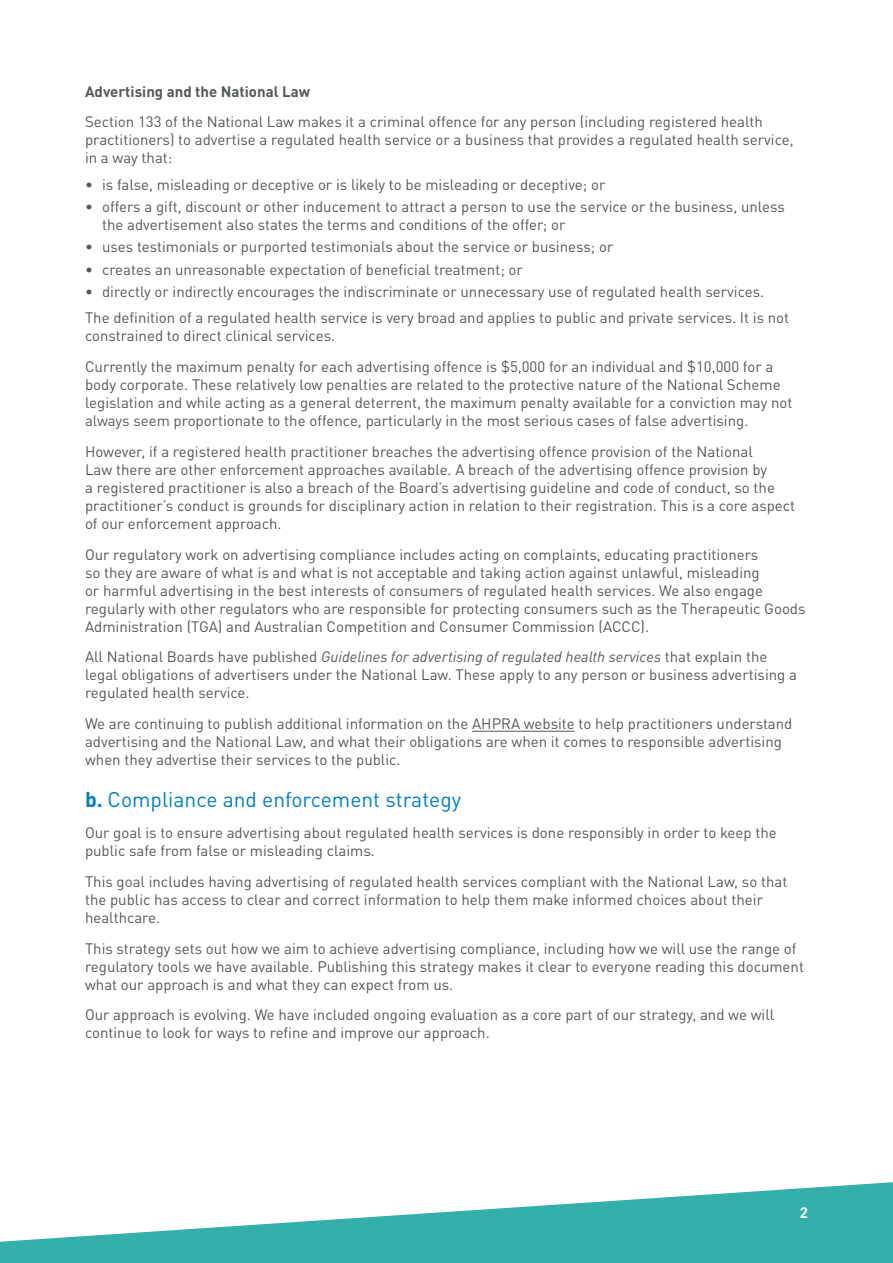
<style>
.page{position:relative;width:893px;height:1263px;background:#fff}
.page>*{position:absolute;margin:0;border:0;box-sizing:border-box;transform-origin:0 0}
.t1{font:21px "DINOT";color:#077dc2}
.t2{font:15px/18px "DINOT";color:#54585b}
.Header_3{font:700 15px "DINOT";color:#54585b}
.t3{font:700 15px "DINOT";color:#fff}
.s1{font-style:italic}
.s2{font-weight:700}
</style>
<div class="page">
<svg style="left:0;top:1182px;width:893px;height:81px;fill:#33b0ab"></svg>
<hr style="left:472px;top:731px;width:103px;height:1px;background:#54585b">
<p class="Header_3" style="left:85px;top:81px;width:227px">Advertising and the National Law</p>
<p class="t2" style="left:85px;top:113px;width:710px">Section 133 of the National Law makes it a criminal offence for any person (including registered health practitioners) to advertise a regulated health service or a business that provides a regulated health service, in a way that:</p>
<p class="t2" style="left:85px;top:175px;width:522px">• is false, misleading or deceptive or is likely to be misleading or deceptive; or</p>
<p class="t2" style="left:102px;top:197px;width:684px;text-indent:-17px">• offers a gift, discount or other inducement to attract a person to use the service or the business, unless the advertisement also states the terms and conditions of the offer; or</p>
<p class="t2" style="left:85px;top:238px;width:530px">• uses testimonials or purported testimonials about the service or business; or</p>
<p class="t2" style="left:85px;top:260px;width:439px">• creates an unreasonable expectation of beneficial treatment; or</p>
<p class="t2" style="left:85px;top:282px;width:681px">• directly or indirectly encourages the indiscriminate or unnecessary use of regulated health services.</p>
<p class="t2" style="left:85px;top:309px;width:706px">The definition of a regulated health service is very broad and applies to public and private services. It is not constrained to direct clinical services.</p>
<p class="t2" style="left:85px;top:357px;width:709px">Currently the maximum penalty for each advertising offence is $5,000 for an individual and $10,000 for a body corporate. These relatively low penalties are related to the protective nature of the National Scheme legislation and while acting as a general deterrent, the maximum penalty available for a conviction may not always seem proportionate to the offence, particularly in the most serious cases of false advertising.</p>
<p class="t2" style="left:85px;top:442px;width:712px">However, if a registered health practitioner breaches the advertising offence provision of the National<br>Law there are other enforcement approaches available. A breach of the advertising offence provision by<br>a registered practitioner is also a breach of the Board’s advertising guideline and code of conduct, so the practitioner’s conduct is grounds for disciplinary action in relation to their registration. This is a core aspect of our enforcement approach.</p>
<p class="t2" style="left:85px;top:545px;width:722px">Our regulatory work on advertising compliance includes acting on complaints, educating practitioners<br>so they are aware of what is and what is not acceptable and taking action against unlawful, misleading<br>or harmful advertising in the best interests of consumers of regulated health services. We also engage regularly with other regulators who are responsible for protecting consumers such as the Therapeutic Goods Administration (TGA) and Australian Competition and Consumer Commission (ACCC).</p>
<p class="t2" style="left:85px;top:648px;width:713px">All National Boards have published <span class="s1">Guidelines for advertising of regulated health services</span> that explain the legal obligations of advertisers under the National Law. These apply to any person or business advertising a regulated health service.</p>
<p class="t2" style="left:85px;top:714px;width:709px">We are continuing to publish additional information on the AHPRA website to help practitioners understand advertising and the National Law, and what their obligations are when it comes to responsible advertising when they advertise their services to the public.</p>
<p class="t1" style="left:85px;top:787px;width:378px"><span class="s2">b.</span> Compliance and enforcement strategy</p>
<p class="t2" style="left:85px;top:823px;width:693px">Our goal is to ensure advertising about regulated health services is done responsibly in order to keep the public safe from false or misleading claims.</p>
<p class="t2" style="left:85px;top:872px;width:704px">This goal includes having advertising of regulated health services compliant with the National Law, so that the public has access to clear and correct information to help them make informed choices about their healthcare.</p>
<p class="t2" style="left:85px;top:939px;width:720px">This strategy sets out how we aim to achieve advertising compliance, including how we will use the range of regulatory tools we have available. Publishing this strategy makes it clear to everyone reading this document what our approach is and what they can expect from us.</p>
<p class="t2" style="left:85px;top:1006px;width:691px">Our approach is evolving. We have included ongoing evaluation as a core part of our strategy, and we will continue to look for ways to refine and improve our approach.</p>
<p class="t3" style="left:800px;top:1202px;width:10px">2</p>
</div>
